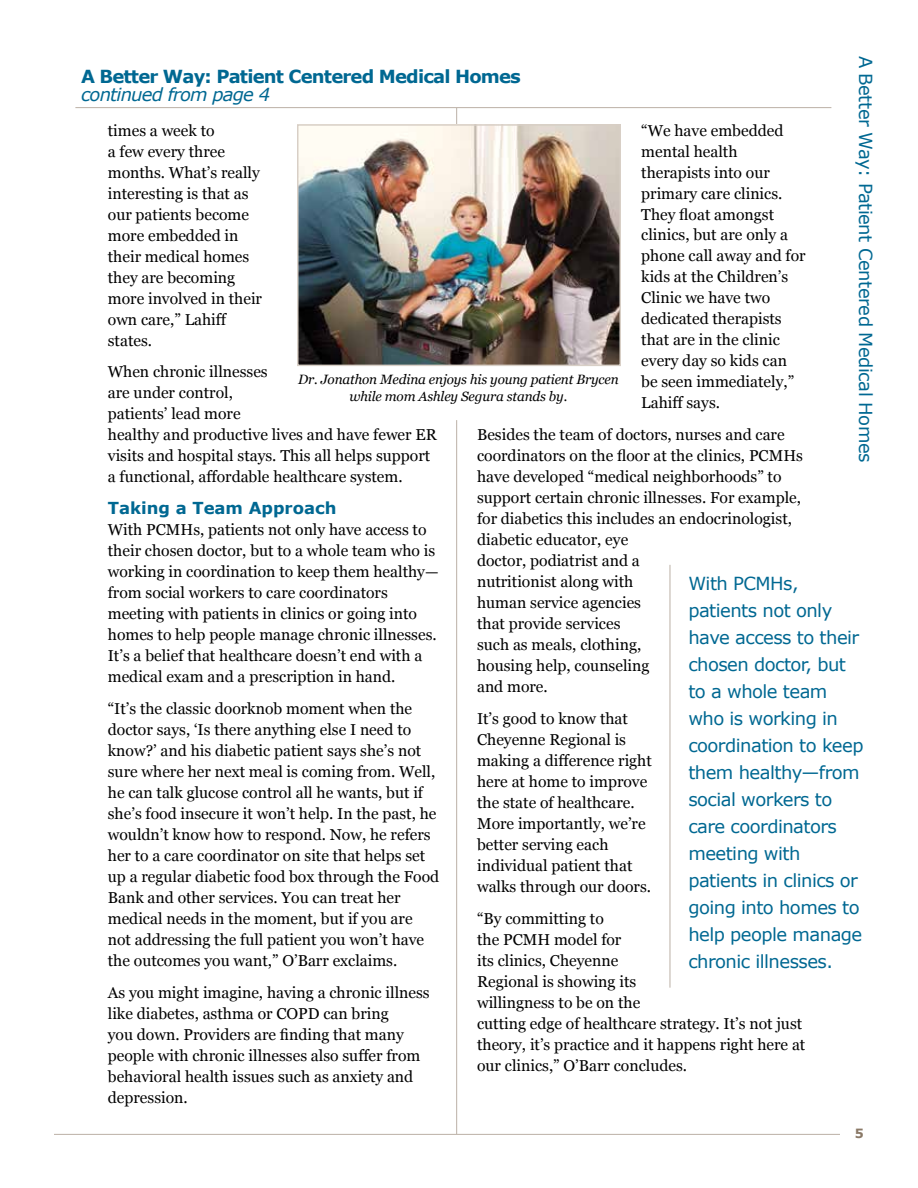
<style>
.page{position:relative;width:918px;height:1188px;background:#fff}
.page>*{position:absolute;margin:0;border:0;box-sizing:border-box;transform-origin:0 0}
.t1{font:18px/27px "Verdana";letter-spacing:-.03em;color:#006892}
.t2{font:700 18px "Verdana";letter-spacing:-.045em;color:#006892}
.t3{font:italic 18px "Verdana";letter-spacing:-.045em;color:#006892}
.t4{font:700 16.5px "Verdana";color:#006892}
.t5{font:15.75px/21px "Georgia";color:#000}
.t6{font:italic 13.5px/16.5px "Georgia";letter-spacing:-.01em;color:#000;text-align:center}
.t7{font:700 12.75px "Verdana";color:#8a7967}
</style>
<div class="page">
<hr style="left:54px;top:1134px;width:786px;height:1px;background:#bbb0a6">
<hr style="left:75px;top:107px;width:756px;height:1px;background:#bbb0a6">
<hr style="left:456px;top:108px;width:1px;height:170px;background:#bbb0a6">
<hr style="left:456px;top:420px;width:1px;height:714px;background:#bbb0a6">
<img style="left:300px;top:127px;width:318px;height:236px">
<div style="left:297px;top:124px;width:324px;height:242px;border:2px solid #d8cfc6"></div>
<hr style="left:670px;top:565px;width:1px;height:423px;background:#bbb0a6">
<p class="t1" style="left:879px;top:56px;width:408px;rotate:90deg">A Better Way: Patient Centered Medical Homes</p>
<p class="t2" style="left:81px;top:65px;width:441px">A Better Way: Patient Centered Medical Homes</p>
<p class="t3" style="left:81px;top:83px;width:191px">continued from page 4</p>
<p class="t5" style="left:108px;top:119px;width:156px">times a week to<br>a few every three months. What’s really interesting is that as our patients become more embedded in their medical homes they are becoming more involved in their own care,” Lahiff states.</p>
<p class="t5" style="left:108px;top:361px;width:331px">When chronic illnesses<br>are under control,<br>patients’ lead more<br>healthy and productive lives and have fewer ER visits and hospital stays. This all helps support a functional, affordable healthcare system.</p>
<p class="t4" style="left:108px;top:498px;width:230px">Taking a Team Approach</p>
<p class="t5" style="left:108px;top:519px;width:332px">With PCMHs, patients not only have access to their chosen doctor, but to a whole team who is working in coordination to keep them healthy— from social workers to care coordinators meeting with patients in clinics or going into homes to help people manage chronic illnesses.<br>It’s a belief that healthcare doesn’t end with a medical exam and a prescription in hand.</p>
<p class="t5" style="left:108px;top:697px;width:333px">“It’s the classic doorknob moment when the doctor says, ‘Is there anything else I need to know?’ and his diabetic patient says she’s not sure where her next meal is coming from. Well, he can talk glucose control all he wants, but if she’s food insecure it won’t help. In the past, he wouldn’t know how to respond. Now, he refers her to a care coordinator on site that helps set up a regular diabetic food box through the Food Bank and other services. You can treat her medical needs in the moment, but if you are not addressing the full patient you won’t have the outcomes you want,” O’Barr exclaims.</p>
<p class="t5" style="left:108px;top:981px;width:323px">As you might imagine, having a chronic illness like diabetes, asthma or COPD can bring<br>you down. Providers are finding that many people with chronic illnesses also suffer from behavioral health issues such as anxiety and depression.</p>
<p class="t5" style="left:641px;top:119px;width:166px">“We have embedded mental health therapists into our primary care clinics.<br>They float amongst clinics, but are only a phone call away and for kids at the Children’s<br>Clinic we have two dedicated therapists that are in the clinic every day so kids can be seen immediately,”<br>Lahiff says.</p>
<p class="t5" style="left:477px;top:424px;width:327px">Besides the team of doctors, nurses and care coordinators on the floor at the clinics, PCMHs have developed “medical neighborhoods” to support certain chronic illnesses. For example, for diabetics this includes an endocrinologist, diabetic educator, eye<br>doctor, podiatrist and a<br>nutritionist along with<br>human service agencies<br>that provide services<br>such as meals, clothing,<br>housing help, counseling<br>and more.</p>
<p class="t5" style="left:477px;top:707px;width:176px">It’s good to know that<br>Cheyenne Regional is making a difference right here at home to improve the state of healthcare.<br>More importantly, we’re better serving each individual patient that walks through our doors.</p>
<p class="t5" style="left:477px;top:907px;width:330px">“By committing to<br>the PCMH model for<br>its clinics, Cheyenne<br>Regional is showing its<br>willingness to be on the<br>cutting edge of healthcare strategy. It’s not just theory, it’s practice and it happens right here at our clinics,” O’Barr concludes.</p>
<p class="t6" style="left:298px;top:371px;width:322px">Dr. Jonathon Medina enjoys his young patient Brycen while mom Ashley Segura stands by.</p>
<p class="t1" style="left:688px;top:570px;width:177px">With PCMHs, patients not only have access to their chosen doctor, but to a whole team who is working in coordination to keep them healthy—from social workers to care coordinators meeting with patients in clinics or going into homes to help people manage chronic illnesses.</p>
<p class="t7" style="left:855px;top:1125px;width:11px">5</p>
</div>
